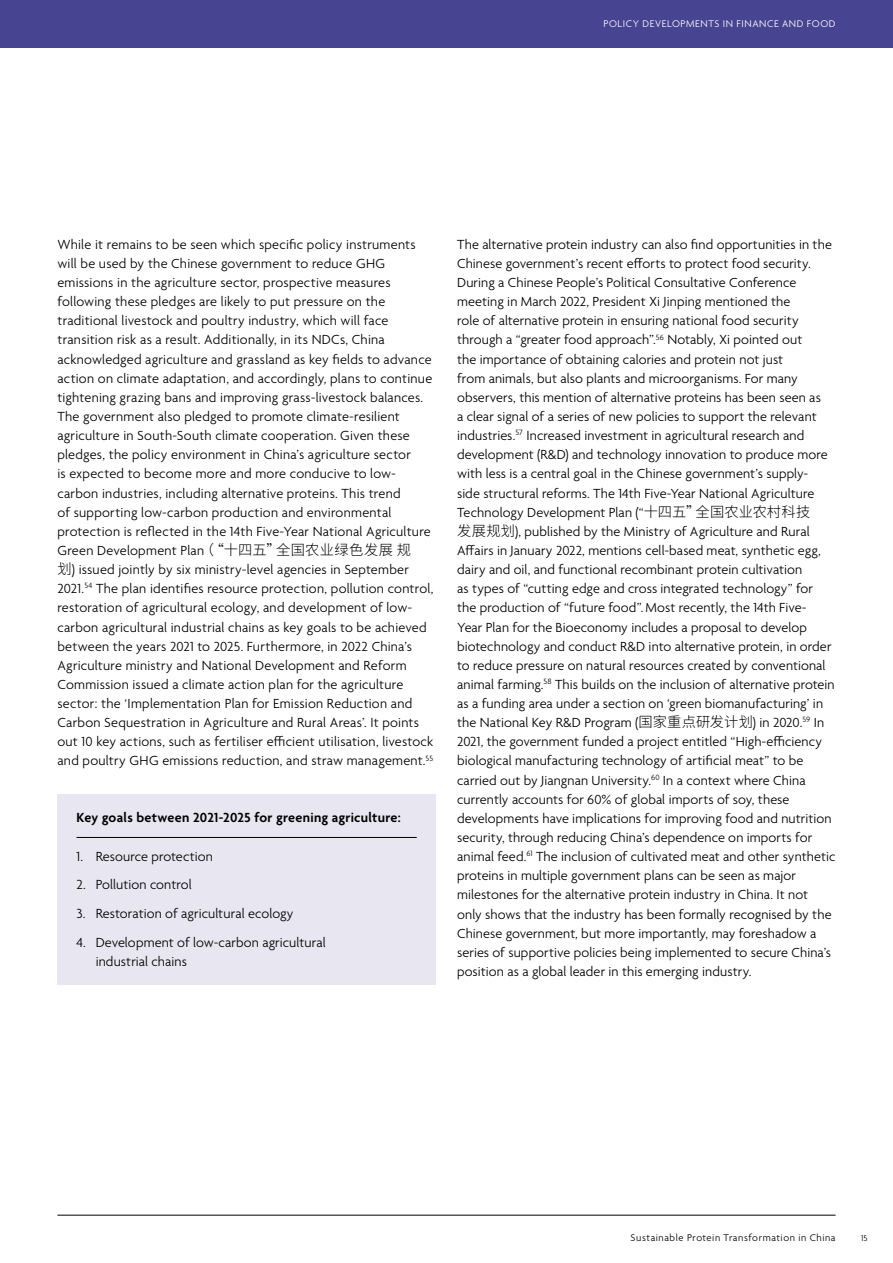
<style>
.page{position:relative;width:893px;height:1263px;background:#fff}
.page>*{position:absolute;margin:0;border:0;box-sizing:border-box;transform-origin:0 0}
.body{font:300 14.25px/19.2px "Agenda";letter-spacing:.01em;color:#000}
.box_head{font:600 14.25px "Agenda";letter-spacing:.02em;color:#000}
.body-2{font:300 10.5px "Agenda";letter-spacing:.055em;color:#000}
.body-3{font:300 10.5px "Agenda";letter-spacing:.06em;color:#fff}
.endnotes{font:300 9px "Agenda";color:#000}
.s1{font-family:"Source Han Sans CN"}
</style>
<div class="page">
<hr style="left:57px;top:1215px;width:779px;height:1px;background:#000">
<div style="left:57px;top:794px;width:379px;height:191px;background:#e8e6f0"></div>
<hr style="left:77px;top:837px;width:340px;height:1px;background:#000">
<div style="left:0;top:0;width:893px;height:48px;background:#474491"></div>
<p class="body-3" style="left:603px;top:18px;width:234px">POLICY DEVELOPMENTS IN FINANCE AND FOOD</p>
<p class="body" style="left:57px;top:235px;width:378px">While it remains to be seen which specific policy instruments will be used by the Chinese government to reduce GHG emissions in the agriculture sector, prospective measures following these pledges are likely to put pressure on the traditional livestock and poultry industry, which will face transition risk as a result. Additionally, in its NDCs, China acknowledged agriculture and grassland as key fields to advance action on climate adaptation, and accordingly, plans to continue tightening grazing bans and improving grass-livestock balances.<br>The government also pledged to promote climate-resilient agriculture in South-South climate cooperation. Given these pledges, the policy environment in China’s agriculture sector<br>is expected to become more and more conducive to low&shy;carbon industries, including alternative proteins. This trend<br>of supporting low-carbon production and environmental protection is reflected in the 14th Five-Year National Agriculture Green Development Plan<span class="s1">（“十四五”全国农业绿色发展规<br>划</span>) issued jointly by six ministry-level agencies in September 2021.<sup>54</sup> The plan identifies resource protection, pollution control, restoration of agricultural ecology, and development of low&shy;carbon agricultural industrial chains as key goals to be achieved between the years 2021 to 2025. Furthermore, in 2022 China’s Agriculture ministry and National Development and Reform Commission issued a climate action plan for the agriculture sector: the ‘Implementation Plan for Emission Reduction and Carbon Sequestration in Agriculture and Rural Areas’. It points out 10 key actions, such as fertiliser efficient utilisation, livestock and poultry GHG emissions reduction, and straw management.<sup>55</sup></p>
<p class="box_head" style="left:77px;top:810px;width:326px">Key goals between 2021-2025 for greening agriculture:</p>
<p class="body" style="left:77px;top:847px;width:138px">1. Resource protection</p>
<p class="body" style="left:77px;top:876px;width:117px">2. Pollution control</p>
<p class="body" style="left:77px;top:905px;width:219px">3. Restoration of agricultural ecology</p>
<p class="body" style="left:96px;top:933px;width:232px;text-indent:-19px">4. Development of low-carbon agricultural industrial chains</p>
<p class="body" style="left:457px;top:235px;width:380px">The alternative protein industry can also find opportunities in the Chinese government’s recent efforts to protect food security.<br>During a Chinese People’s Political Consultative Conference meeting in March 2022, President Xi Jinping mentioned the<br>role of alternative protein in ensuring national food security through a “greater food approach”.<sup>56</sup> Notably, Xi pointed out<br>the importance of obtaining calories and protein not just<br>from animals, but also plants and microorganisms. For many observers, this mention of alternative proteins has been seen as<br>a clear signal of a series of new policies to support the relevant industries.<sup>57</sup> Increased investment in agricultural research and development (R&amp;D) and technology innovation to produce more with less is a central goal in the Chinese government’s supply-<br>side structural reforms. The 14th Five-Year National Agriculture Technology Development Plan (“<span class="s1">十四五”全国农业农村科技<br>发展规划</span>), published by the Ministry of Agriculture and Rural Affairs in January 2022, mentions cell-based meat, synthetic egg, dairy and oil, and functional recombinant protein cultivation<br>as types of “cutting edge and cross integrated technology” for the production of “future food”. Most recently, the 14th Five-<br>Year Plan for the Bioeconomy includes a proposal to develop biotechnology and conduct R&amp;D into alternative protein, in order to reduce pressure on natural resources created by conventional animal farming.<sup>58</sup> This builds on the inclusion of alternative protein as a funding area under a section on ‘green biomanufacturing’ in the National Key R&amp;D Program (<span class="s1">国家重点研发计划</span>) in 2020.<sup>59</sup> In 2021, the government funded a project entitled “High-efficiency biological manufacturing technology of artificial meat” to be carried out by Jiangnan University.<sup>60</sup> In a context where China currently accounts for 60% of global imports of soy, these developments have implications for improving food and nutrition security, through reducing China’s dependence on imports for animal feed.<sup>61</sup> The inclusion of cultivated meat and other synthetic proteins in multiple government plans can be seen as major milestones for the alternative protein industry in China. It not only shows that the industry has been formally recognised by the Chinese government, but more importantly, may foreshadow a series of supportive policies being implemented to secure China’s position as a global leader in this emerging industry.</p>
<p class="body-2" style="left:631px;top:1232px;width:206px">Sustainable Protein Transformation in China</p>
<p class="endnotes" style="left:861px;top:1233px;width:8px">15</p>
</div>
